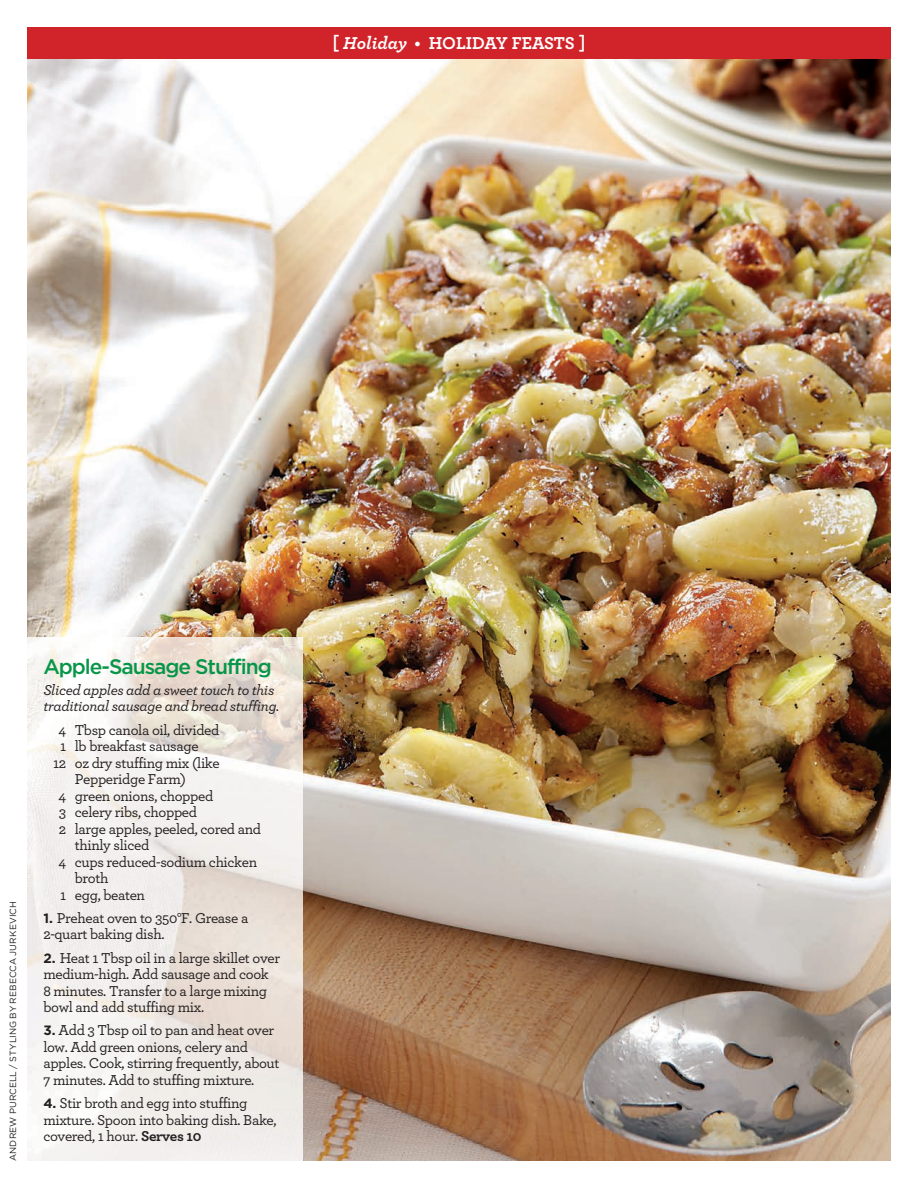
<style>
.page{position:relative;width:918px;height:1188px;background:#fff}
.page>*{position:absolute;margin:0;border:0;box-sizing:border-box;transform-origin:0 0}
.t1{font:500 21px "Gotham";letter-spacing:-.05em;color:#079649}
.t2{font:700 18px "Archer";letter-spacing:-.01em;color:#fff}
.t3{font:500 15px/16.5px "Archer";letter-spacing:-.025em;color:#231f20}
.t4{font:italic 500 15px/16.5px "Archer";letter-spacing:-.025em;color:#231f20}
.t5{font:9px "Gotham";letter-spacing:.01em;color:#231f20}
.s1{font-style:italic}
.s2{font-family:"Gotham";font-weight:700;font-size:13.5px}
.s3{font-weight:700}
</style>
<div class="page">
<img style="left:27px;top:59px;width:864px;height:1102px">
<div style="left:27px;top:27px;width:864px;height:32px;background:#d1232a"></div>
<img style="left:27px;top:637px;width:275px;height:524px">
<p class="t2" style="left:332px;top:29px;width:255px">[ <span class="s1">Holiday</span> • HOLIDAY FEASTS ]</p>
<p class="t5" style="left:7px;top:1161px;width:261px;rotate:-90deg">ANDREW PURCELL / STYLING BY REBECCA JURKEVICH</p>
<h1 class="t1" style="left:43px;top:653px;width:230px">Apple-Sausage Stuffing</h1>
<p class="t4" style="left:43px;top:681px;width:238px">Sliced apples add a sweet touch to this traditional sausage and bread stuffing.</p>
<p class="t3" style="left:59px;top:721px;width:162px">4 Tbsp canola oil, divided</p>
<p class="t3" style="left:60px;top:737px;width:140px">1 lb breakfast sausage</p>
<p class="t3" style="left:53px;top:754px;width:168px">12 oz dry stuffing mix (like</p>
<p class="t3" style="left:75px;top:770px;width:113px">Pepperidge Farm)</p>
<p class="t3" style="left:59px;top:787px;width:156px">4 green onions, chopped</p>
<p class="t3" style="left:59px;top:803px;width:140px">3 celery ribs, chopped</p>
<p class="t3" style="left:59px;top:820px;width:204px">2 large apples, peeled, cored and</p>
<p class="t3" style="left:75px;top:836px;width:76px">thinly sliced</p>
<p class="t3" style="left:59px;top:853px;width:200px">4 cups reduced-sodium chicken</p>
<p class="t3" style="left:75px;top:869px;width:35px">broth</p>
<p class="t3" style="left:60px;top:886px;width:87px">1 egg, beaten</p>
<p class="t3" style="left:43px;top:909px;width:207px"><span class="s2">1.</span> Preheat oven to 350°F. Grease a<br>2-quart baking dish.</p>
<p class="t3" style="left:43px;top:949px;width:238px"><span class="s2">2.</span> Heat 1 Tbsp oil in a large skillet over medium-high. Add sausage and cook<br>8 minutes. Transfer to a large mixing bowl and add stuffing mix.</p>
<p class="t3" style="left:43px;top:1021px;width:238px"><span class="s2">3.</span> Add 3 Tbsp oil to pan and heat over low. Add green onions, celery and apples. Cook, stirring frequently, about 7 minutes. Add to stuffing mixture.</p>
<p class="t3" style="left:43px;top:1094px;width:235px"><span class="s2">4.</span> Stir broth and egg into stuffing mixture. Spoon into baking dish. Bake, covered, 1 hour. <span class="s3">Serves 10</span></p>
</div>
